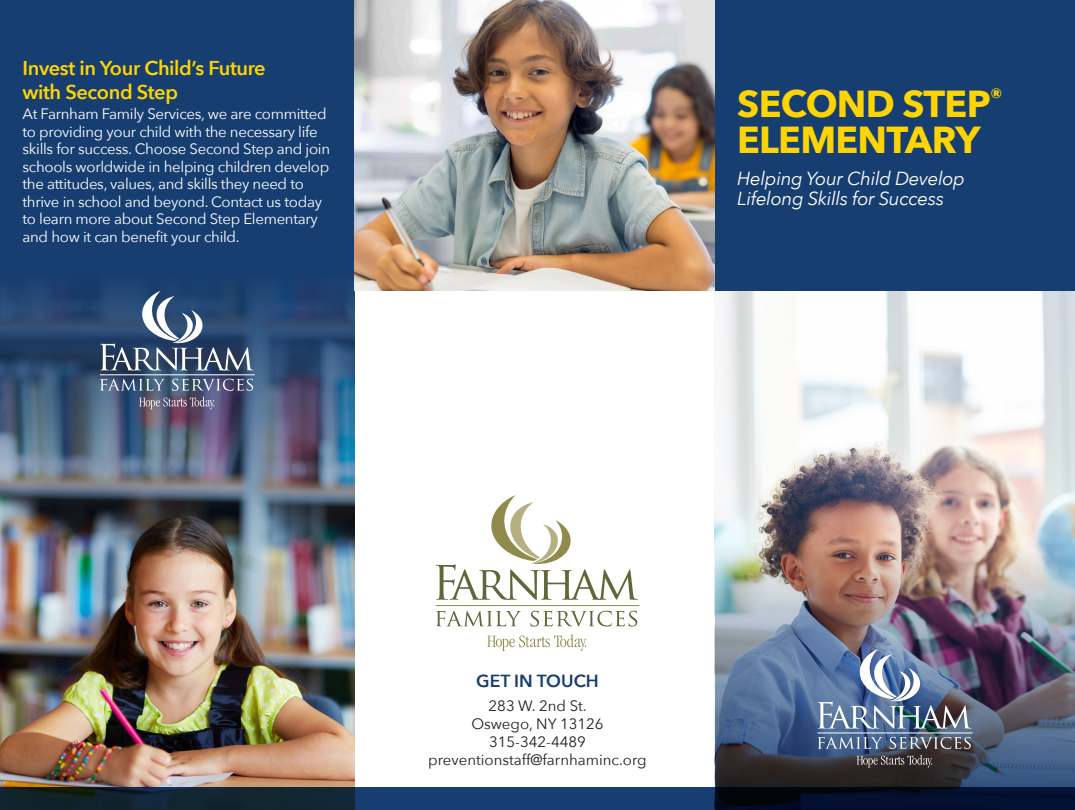
<style>
.page{position:relative;width:1075px;height:810px;background:#fff}
.page>*{position:absolute;margin:0;border:0;box-sizing:border-box;transform-origin:0 0}
.t1{font:700 37.5px/36.5px "Avenir Next";letter-spacing:-.02em;color:#fed503}
.t2{font:600 20px/24px "Avenir Next";letter-spacing:-.02em;color:#fed503}
.t3{font:italic 18.88px/20.1px "Avenir Next";letter-spacing:-.02em;color:#fff}
.t4{font:600 17.5px "Avenir Next";color:#173e70}
.t5{font:15px/17.5px "Avenir Next";letter-spacing:-.02em;color:#fff}
.t6{font:15px "Avenir Next";color:#231f20}
</style>
<div class="page">
<img style="left:714px;top:291px;width:360px;height:252px">
<div style="left:714px;top:0;width:360px;height:291px;background:#173e70"></div>
<div style="left:0;top:0;width:354px;height:810px;background:#173e70"></div>
<img style="left:714px;top:543px;width:360px;height:245px">
<svg style="left:817px;top:737px;width:65px;height:12px"></svg>
<svg style="left:889px;top:737px;width:81px;height:12px"></svg>
<hr style="left:817px;top:733px;width:155px;height:1px;background:#fff">
<img style="left:817px;top:649px;width:154px;height:80px">
<svg style="left:856px;top:755px;width:75px;height:13px"></svg>
<img style="left:0;top:288px;width:354px;height:500px">
<svg style="left:0;top:788px;width:1074px;height:22px;background:#0e2541"></svg>
<svg style="left:100px;top:379px;width:65px;height:12px"></svg>
<svg style="left:172px;top:379px;width:81px;height:12px"></svg>
<hr style="left:100px;top:375px;width:155px;height:1px;background:#fff">
<svg style="left:100px;top:291px;width:154px;height:80px"></svg>
<svg style="left:139px;top:397px;width:75px;height:12px"></svg>
<svg style="left:436px;top:611px;width:85px;height:15px"></svg>
<svg style="left:530px;top:611px;width:107px;height:16px"></svg>
<hr style="left:435px;top:605px;width:204px;height:1px;background:#918b4b">
<svg style="left:435px;top:495px;width:203px;height:105px"></svg>
<svg style="left:487px;top:634px;width:99px;height:17px"></svg>
<img style="left:354px;top:0;width:360px;height:291px">
<p class="t2" style="left:22px;top:55px;width:245px">Invest in Your Child’s Future with Second Step</p>
<p class="t5" style="left:22px;top:105px;width:309px">At Farnham Family Services, we are committed to providing your child with the necessary life skills for success. Choose Second Step and join schools worldwide in helping children develop the attitudes, values, and skills they need to thrive in school and beyond. Contact us today to learn more about Second Step Elementary and how it can benefit your child.</p>
<p class="t1" style="left:737px;top:85px;width:267px">SECOND STEP<sup>®<br></sup>ELEMENTARY</p>
<p class="t3" style="left:737px;top:167px;width:229px">Helping Your Child Develop<br>Lifelong Skills for Success</p>
<p class="t4" style="left:476px;top:666px;width:124px">GET IN TOUCH</p>
<p class="t6" style="left:488px;top:693px;width:100px">283 W. 2nd St.</p>
<p class="t6" style="left:471px;top:711px;width:134px">Oswego, NY 13126</p>
<p class="t6" style="left:489px;top:729px;width:98px">315-342-4489</p>
<p class="t6" style="left:428px;top:747px;width:220px">preventionstaff@farnhaminc.org</p>
</div>
